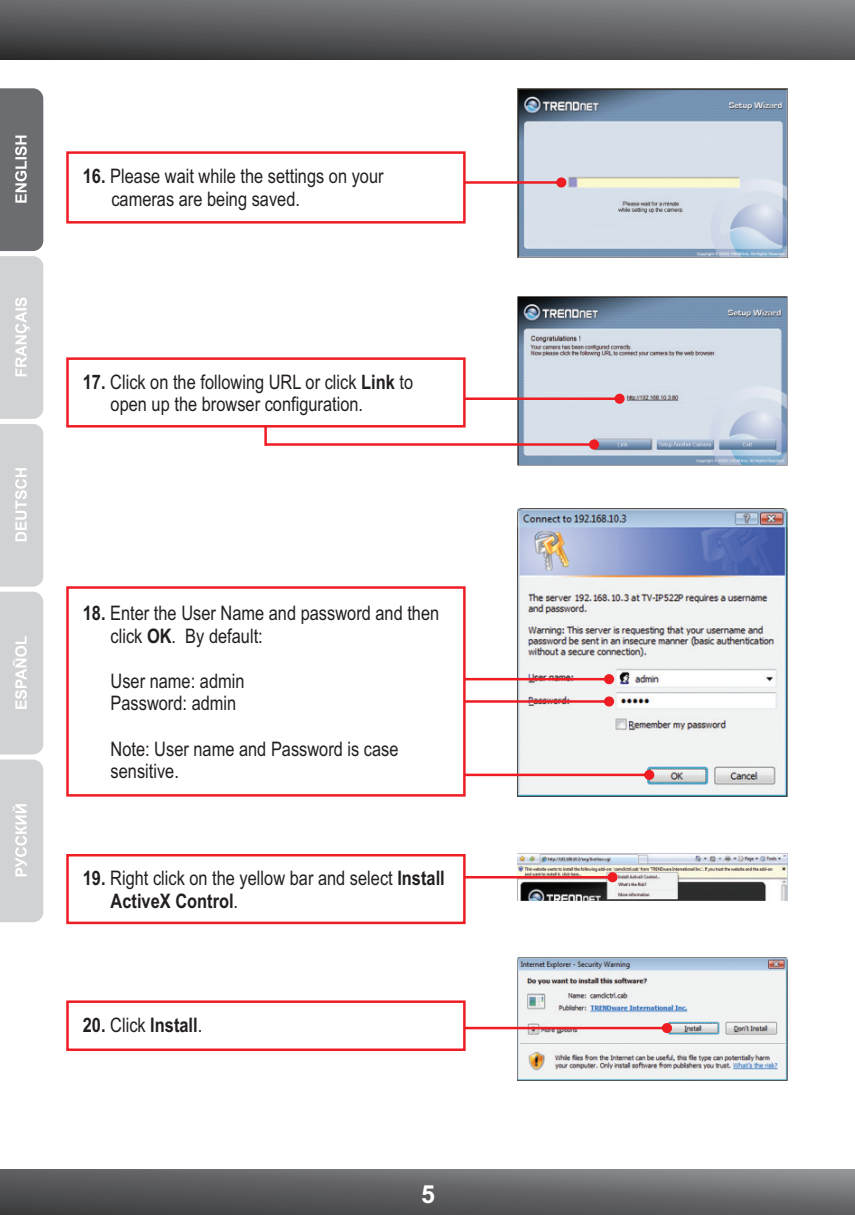
<style>
.page{position:relative;width:855px;height:1215px;background:#fff}
.page>*{position:absolute;margin:0;border:0;box-sizing:border-box;transform-origin:0 0}
.t1{font:700 25px "Arial";color:#fff}
.t2{font:20px/22.8px "Arial Narrow";color:#231f20}
.t3{font:700 20px "Arial Narrow";color:#231f20}
.s1{font-weight:700}
.s2{font-weight:400}
</style>
<div class="page">
<svg style="left:0;top:0;width:855px;height:59px;background:#5e5e61"></svg>
<svg style="left:0;top:1170px;width:855px;height:45px;background:#606163"></svg>
<svg style="left:0;top:88px;width:43px;height:666px;background:#bdbec0"></svg>
<svg style="left:0;top:760px;width:43px;height:162px;background:#d3d4d6"></svg>
<img style="left:518px;top:88px;width:270px;height:170px">
<svg style="left:66px;top:150px;width:500px;height:75px"></svg>
<img style="left:518px;top:297px;width:270px;height:169px">
<svg style="left:66px;top:356px;width:559px;height:94px"></svg>
<img style="left:518px;top:509px;width:270px;height:288px">
<svg style="left:467px;top:674px;width:147px;height:10px"></svg>
<svg style="left:467px;top:696px;width:187px;height:84px"></svg>
<svg style="left:66px;top:586px;width:401px;height:211px"></svg>
<img style="left:618px;top:854px;width:170px;height:46px">
<svg style="left:66px;top:853px;width:552px;height:72px"></svg>
<img style="left:518px;top:958px;width:270px;height:123px">
<svg style="left:66px;top:999px;width:606px;height:53px"></svg>
<p class="t2" style="left:111px;top:167px;width:274px;text-indent:-29px"><span class="s1">16.</span> Please wait while the settings on your cameras are being saved.</p>
<p class="t2" style="left:111px;top:372px;width:304px;text-indent:-28px"><span class="s1">17.</span> Click on the following URL or click <span class="s1">Link</span> to open up the browser configuration.</p>
<p class="t2" style="left:111px;top:603px;width:330px;text-indent:-28px"><span class="s1">18.</span> Enter the User Name and password and then click <span class="s1">OK</span>. By default:</p>
<p class="t2" style="left:111px;top:671px;width:135px">User name: admin<br>Password: admin</p>
<p class="t2" style="left:111px;top:739px;width:290px">Note: User name and Password is case sensitive.</p>
<p class="t2" style="left:111px;top:869px;width:336px;text-indent:-28px"><span class="s1">19.</span> Right click on the yellow bar and select <span class="s1">Install<br>ActiveX Control</span>.</p>
<p class="t3" style="left:83px;top:1017px;width:121px">20. <span class="s2">Click</span> Install<span class="s2">.</span></p>
<p class="t1" style="left:421px;top:1185px;width:15px">5</p>
</div>
